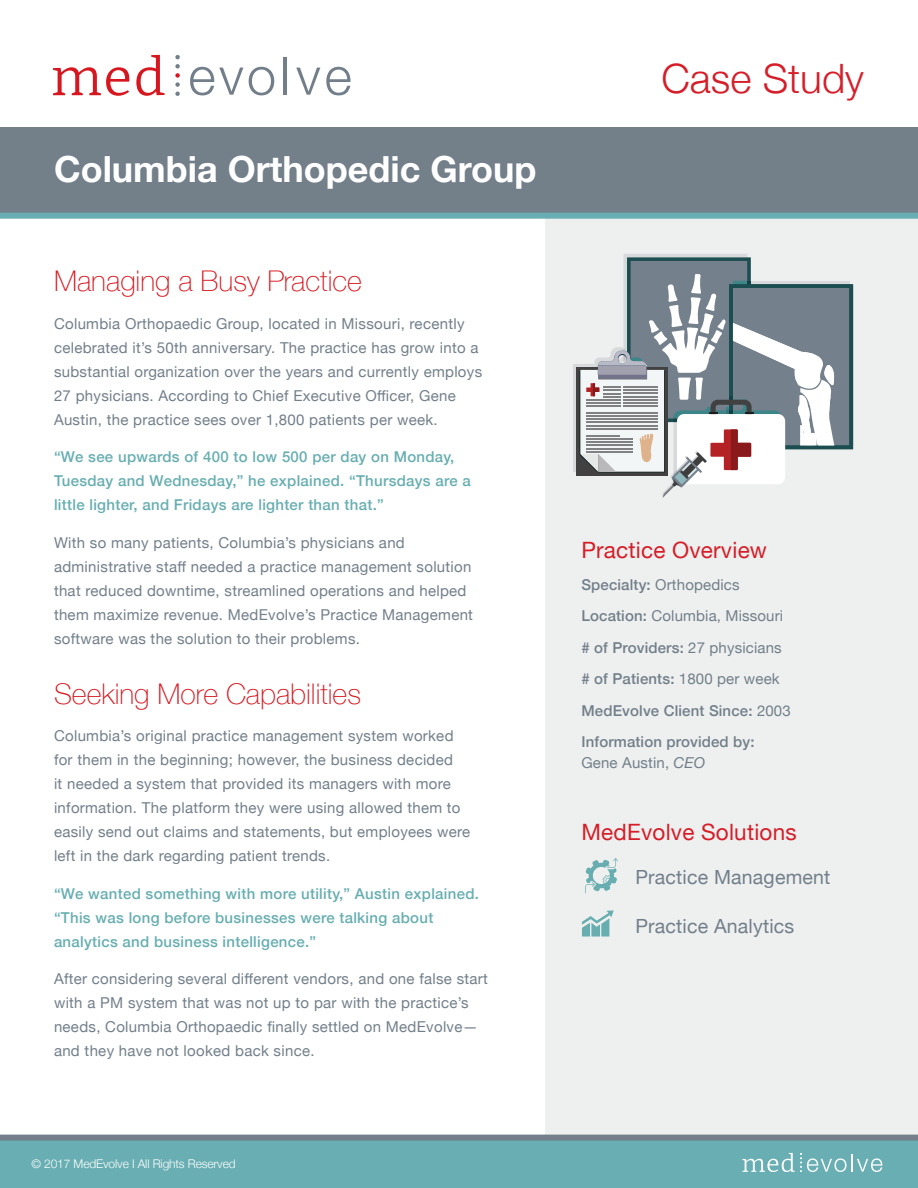
<style>
.page{position:relative;width:918px;height:1188px;background:#fff}
.page>*{position:absolute;margin:0;border:0;box-sizing:border-box;transform-origin:0 0}
.t1{font:300 40.5px "Helvetica Neue";color:#d51e29}
.t2{font:700 36px "Helvetica Neue";color:#fff}
.t3{font:100 28.5px "Helvetica Neue";color:#d7171f}
.t4{font:22.5px "Helvetica Neue";letter-spacing:.01em;color:#d51e29}
.t5{font:19.5px "Helvetica Neue";letter-spacing:.01em;color:#727f8a}
.t6{font:15px/24px "Helvetica Neue";letter-spacing:.02em;color:#727f8a}
.t7{font:500 15px/24px "Helvetica Neue";letter-spacing:.02em;color:#68aeb1}
.t8{font:500 15px/21px "Helvetica Neue";letter-spacing:.01em;color:#727f8a}
.t9{font:300 12px "Helvetica Neue";letter-spacing:-.01em;color:#fff}
.s1{font-weight:500}
.s2{font-weight:400}
.s3{font-weight:400;font-style:italic}
</style>
<div class="page">
<div style="left:545px;top:183px;width:373px;height:960px;background:#eef0ef"></div>
<div style="left:0;top:127px;width:918px;height:86px;background:#73808a"></div>
<svg style="left:582px;top:910px;width:32px;height:27px"></svg>
<div style="left:0;top:1140px;width:918px;height:48px;background:#68aeb2"></div>
<div style="left:0;top:1135px;width:918px;height:6px;background:#73808a"></div>
<svg style="left:53px;top:67px;width:76px;height:29px"></svg>
<svg style="left:136px;top:55px;width:29px;height:41px"></svg>
<svg style="left:190px;top:67px;width:53px;height:28px"></svg>
<svg style="left:249px;top:67px;width:25px;height:28px"></svg>
<hr style="left:283px;top:57px;width:4px;height:38px;background:#727f8a">
<svg style="left:296px;top:68px;width:24px;height:27px"></svg>
<svg style="left:326px;top:67px;width:25px;height:28px"></svg>
<svg style="left:175px;top:55px;width:5px;height:41px"></svg>
<div style="left:0;top:213px;width:918px;height:6px;background:#68aeb2"></div>
<svg style="left:742px;top:1153px;width:140px;height:19px"></svg>
<svg style="left:585px;top:858px;width:33px;height:35px"></svg>
<svg style="left:573px;top:254px;width:280px;height:244px"></svg>
<p class="t2" style="left:54px;top:141px;width:484px">Columbia Orthopedic Group</p>
<p class="t3" style="left:54px;top:259px;width:310px">Managing a Busy Practice</p>
<p class="t6" style="left:54px;top:312px;width:430px">Columbia Orthopaedic Group, located in Missouri, recently celebrated it’s 50th anniversary. The practice has grow into a substantial organization over the years and currently employs 27 physicians. According to Chief Executive Officer, Gene Austin, the practice sees over 1,800 patients per week.</p>
<p class="t7" style="left:54px;top:444px;width:418px">“We see upwards of 400 to low 500 per day on Monday,<br>Tuesday and Wednesday,” he explained. “Thursdays are a little lighter, and Fridays are lighter than that.”</p>
<p class="t6" style="left:54px;top:531px;width:421px">With so many patients, Columbia’s physicians and administrative staff needed a practice management solution that reduced downtime, streamlined operations and helped them maximize revenue. MedEvolve’s Practice Management software was the solution to their problems.</p>
<p class="t3" style="left:54px;top:672px;width:309px">Seeking More Capabilities</p>
<p class="t6" style="left:54px;top:725px;width:418px">Columbia’s original practice management system worked for them in the beginning; however, the business decided<br>it needed a system that provided its managers with more information. The platform they were using allowed them to easily send out claims and statements, but employees were left in the dark regarding patient trends.</p>
<p class="t7" style="left:54px;top:880px;width:426px">“We wanted something with more utility,” Austin explained. “This was long before businesses were talking about analytics and business intelligence.”</p>
<p class="t6" style="left:54px;top:968px;width:435px">After considering several different vendors, and one false start with a PM system that was not up to par with the practice’s needs, Columbia Orthopaedic finally settled on MedEvolve— and they have not looked back since.</p>
<p class="t9" style="left:32px;top:1154px;width:206px">© 2017 MedEvolve I All Rights Reserved</p>
<p class="t1" style="left:661px;top:46px;width:204px">Case Study</p>
<p class="t4" style="left:581px;top:534px;width:187px">Practice Overview</p>
<p class="t6" style="left:581px;top:573px;width:160px"><span class="s1">Specialty:</span> Orthopedics</p>
<p class="t6" style="left:581px;top:605px;width:203px"><span class="s1">Location:</span> Columbia, Missouri</p>
<p class="t8" style="left:581px;top:636px;width:202px"># of Providers: <span class="s2">27 physicians</span></p>
<p class="t8" style="left:581px;top:667px;width:200px"># of Patients: <span class="s2">1800 per week</span></p>
<p class="t8" style="left:581px;top:699px;width:211px">MedEvolve Client Since: <span class="s2">2003</span></p>
<p class="t8" style="left:581px;top:730px;width:175px">Information provided by:<br><span class="s2">Gene Austin,</span> <span class="s3">CEO</span></p>
<p class="t4" style="left:581px;top:816px;width:217px">MedEvolve Solutions</p>
<p class="t5" style="left:635px;top:863px;width:196px">Practice Management</p>
<p class="t5" style="left:635px;top:912px;width:160px">Practice Analytics</p>
</div>
